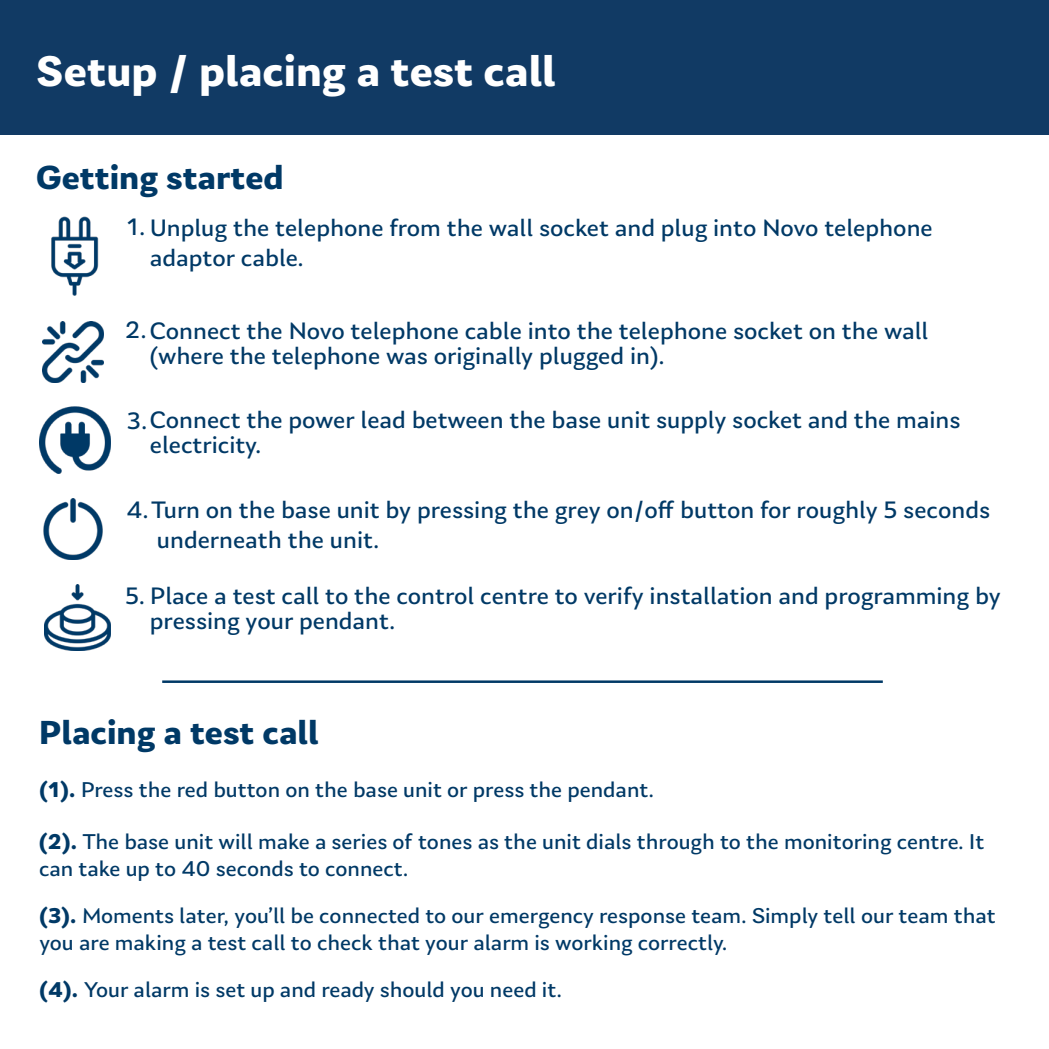
<style>
.page{position:relative;width:1049px;height:1049px;background:#fff}
.page>*{position:absolute;margin:0;border:0;box-sizing:border-box;transform-origin:0 0}
.t1{font:700 45px "Laca Text";color:#fff}
.t2{font:700 35px "Laca Text";color:#003966}
.t3{font:25px/25px "Laca Text";color:#003966}
.t4{font:22.5px/27px "Laca Text";color:#003966}
.s1{font-weight:700}
</style>
<div class="page">
<div style="left:0;top:0;width:1049px;height:135px;background:#113a64"></div>
<img style="left:40px;top:406px;width:71px;height:67px">
<img style="left:43px;top:499px;width:60px;height:61px">
<img style="left:44px;top:584px;width:66px;height:66px">
<img style="left:51px;top:217px;width:48px;height:78px">
<img style="left:43px;top:321px;width:61px;height:61px">
<hr style="left:162px;top:680px;width:721px;height:3px;background:#003966">
<p class="t1" style="left:36px;top:44px;width:521px">Setup / placing a test call</p>
<p class="t2" style="left:36px;top:157px;width:249px">Getting started</p>
<p class="t3" style="left:127px;top:215px;width:807px">1. Unplug the telephone from the wall socket and plug into Novo telephone</p>
<p class="t3" style="left:150px;top:245px;width:155px">adaptor cable.</p>
<p class="t3" style="left:150px;top:318px;width:780px;text-indent:-25px">2.Connect the Novo telephone cable into the telephone socket on the wall (where the telephone was originally plugged in).</p>
<p class="t3" style="left:150px;top:407px;width:812px;text-indent:-23px">3.Connect the power lead between the base unit supply socket and the mains electricity.</p>
<p class="t3" style="left:126px;top:497px;width:865px">4.Turn on the base unit by pressing the grey on/off button for roughly 5 seconds</p>
<p class="t3" style="left:157px;top:527px;width:224px">underneath the unit.</p>
<p class="t3" style="left:150px;top:583px;width:852px;text-indent:-25px">5. Place a test call to the control centre to verify installation and programming by pressing your pendant.</p>
<p class="t2" style="left:39px;top:712px;width:281px">Placing a test call</p>
<p class="t4" style="left:39px;top:776px;width:616px"><span class="s1">(1).</span> Press the red button on the base unit or press the pendant.</p>
<p class="t4" style="left:39px;top:828px;width:947px"><span class="s1">(2).</span> The base unit will make a series of tones as the unit dials through to the monitoring centre. It can take up to 40 seconds to connect.</p>
<p class="t4" style="left:39px;top:902px;width:958px"><span class="s1">(3).</span> Moments later, you’ll be connected to our emergency response team. Simply tell our team that you are making a test call to check that your alarm is working correctly.</p>
<p class="t4" style="left:39px;top:975px;width:524px"><span class="s1">(4).</span> Your alarm is set up and ready should you need it.</p>
</div>
